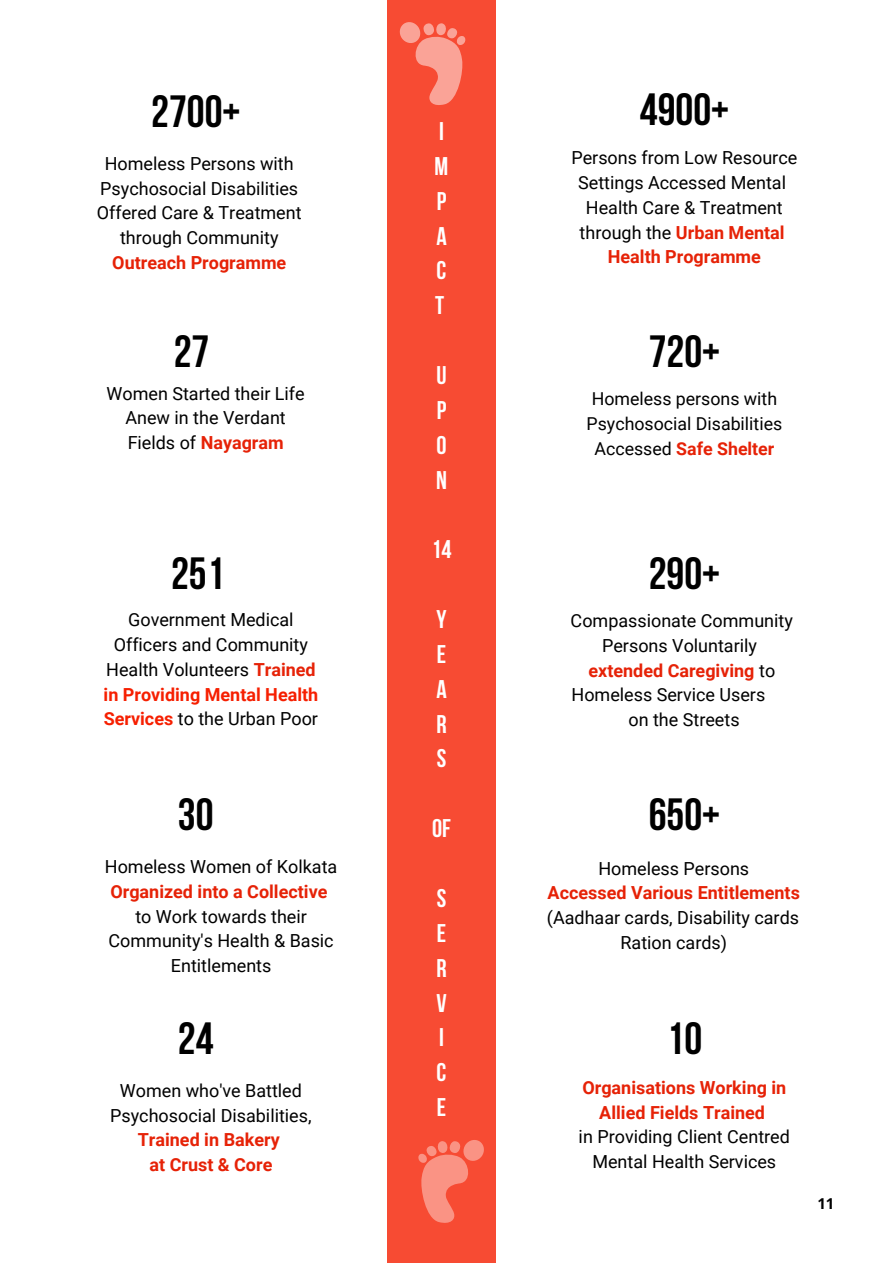
<style>
.page{position:relative;width:893px;height:1264px;background:#fff}
.page>*{position:absolute;margin:0;border:0;box-sizing:border-box;transform-origin:0 0}
.t1{font:700 45px "Bebas Neue";color:#000}
.t2{font:700 25.5px/34.8px "Bebas Neue";color:#fff;text-align:justify}
.t3{font:18px/24.8px "Roboto";color:#000;text-align:center}
.t4{font:700 18px/24.8px "Roboto";color:#e62207;text-align:center}
.t5{font:17.7px/24.8px "Roboto";color:#000;text-align:center}
.t6{font:700 15px "Open Sans";color:#000}
.s1{font-weight:700;color:#e62207}
.s2{font-weight:700;color:#f61f01}
.s3{font-weight:400;color:#000}
</style>
<div class="page">
<div style="left:387px;top:0;width:109px;height:1262px;background:#f74b33"></div>
<svg style="left:399px;top:22px;width:67px;height:83px"></svg>
<svg style="left:418px;top:1140px;width:66px;height:83px"></svg>
<h1 class="t1" style="left:151px;top:94px;width:91px">2700+</h1>
<h1 class="t1" style="left:640px;top:91px;width:91px">4900+</h1>
<h2 class="t2" style="left:434px;top:116px;width:15px;text-align:left">I<br>M<br>P<br>A<br>C<br>T</h2>
<p class="t3" style="left:571px;top:146px;width:227px">Persons from Low Resource<br>Settings Accessed Mental<br>Health Care &amp; Treatment through the <span class="s1">Urban Mental<br>Health Programme</span></p>
<p class="t3" style="left:97px;top:151px;width:206px">Homeless Persons with<br>Psychosocial Disabilities<br>Offered Care &amp; Treatment through Community</p>
<p class="t4" style="left:112px;top:250px;width:175px">Outreach Programme</p>
<h1 class="t1" style="left:174px;top:333px;width:37px">27</h1>
<p class="t3" style="left:106px;top:381px;width:200px">Women Started their Life<br>Anew in the Verdant<br>Fields of <span class="s1">Nayagram</span></p>
<h2 class="t2" style="left:436px;top:360px;width:12px">U P O N</h2>
<h1 class="t1" style="left:648px;top:333px;width:73px">720+</h1>
<p class="t5" style="left:586px;top:386px;width:197px">Homeless persons with<br>Psychosocial Disabilities<br>Accessed <span class="s1">Safe Shelter</span></p>
<h1 class="t1" style="left:171px;top:555px;width:55px">251</h1>
<h2 class="t2" style="left:431px;top:534px;width:22px">14</h2>
<h1 class="t1" style="left:648px;top:555px;width:73px">290+</h1>
<p class="t3" style="left:104px;top:608px;width:216px">Government Medical<br>Officers and Community<br>Health Volunteers <span class="s1">Trained </span><span class="s2">in Providing Mental Health<br>Services</span> to the Urban Poor</p>
<h2 class="t2" style="left:436px;top:604px;width:12px">Y E A R S</h2>
<p class="t3" style="left:570px;top:608px;width:224px">Compassionate Community</p>
<p class="t3" style="left:602px;top:633px;width:156px">Persons Voluntarily</p>
<p class="t4" style="left:588px;top:658px;width:188px">extended Caregiving <span class="s3">to</span></p>
<p class="t3" style="left:571px;top:683px;width:195px">Homeless Service Users</p>
<p class="t3" style="left:628px;top:707px;width:113px">on the Streets</p>
<h1 class="t1" style="left:178px;top:796px;width:37px">30</h1>
<h2 class="t2" style="left:432px;top:813px;width:20px">OF</h2>
<h1 class="t1" style="left:648px;top:796px;width:73px">650+</h1>
<p class="t3" style="left:105px;top:854px;width:234px">Homeless Women of Kolkata</p>
<p class="t4" style="left:110px;top:879px;width:218px">Organized into a Collective</p>
<p class="t3" style="left:108px;top:904px;width:227px">to Work towards their<br>Community's Health &amp; Basic<br>Entitlements</p>
<p class="t3" style="left:598px;top:856px;width:152px">Homeless Persons</p>
<p class="t4" style="left:547px;top:880px;width:254px">Accessed Various Entitlements</p>
<p class="t3" style="left:547px;top:905px;width:254px">(Aadhaar cards, Disability cards<br>Ration cards)</p>
<h2 class="t2" style="left:436px;top:883px;width:12px">S E R V I C E</h2>
<h1 class="t1" style="left:178px;top:1020px;width:37px">24</h1>
<h1 class="t1" style="left:666px;top:1020px;width:37px">10</h1>
<p class="t4" style="left:582px;top:1075px;width:205px">Organisations Working in<br>Allied Fields Trained</p>
<p class="t3" style="left:578px;top:1124px;width:213px">in Providing Client Centred<br>Mental Health Services</p>
<p class="t3" style="left:110px;top:1078px;width:203px">Women who've Battled<br>Psychosocial Disabilities,</p>
<p class="t4" style="left:138px;top:1127px;width:143px">Trained in Bakery at Crust &amp; Core</p>
<p class="t6" style="left:817px;top:1192px;width:19px">11</p>
</div>
